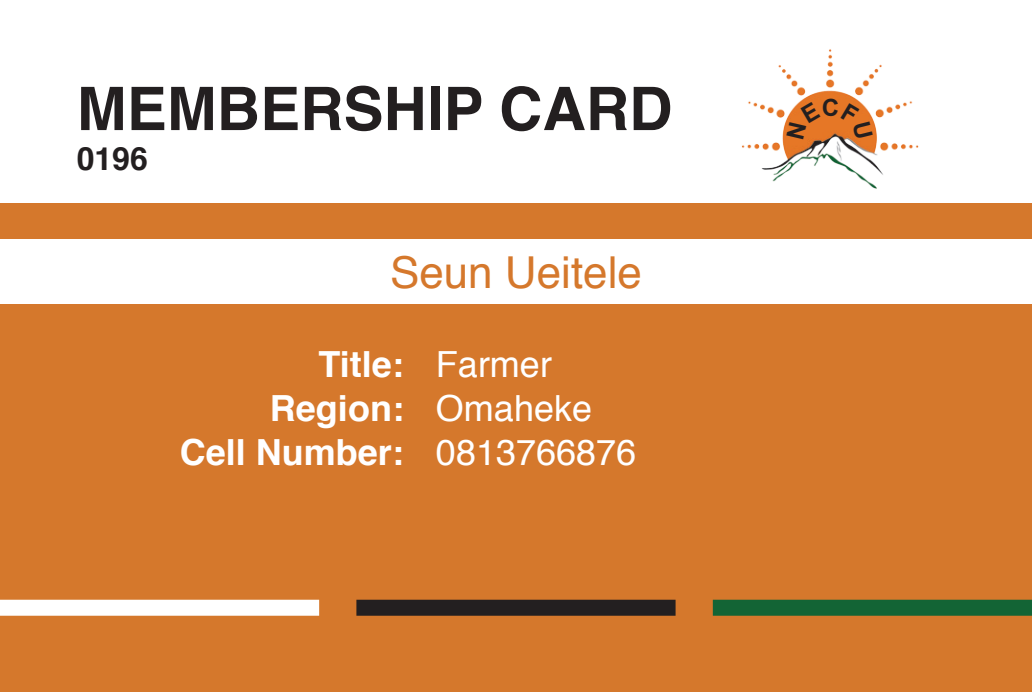
<style>
.page{position:relative;width:1032px;height:692px;background:#d5782c}
.page>*{position:absolute;margin:0;border:0;box-sizing:border-box;transform-origin:0 0}
.t1{font:700 60px "Helvetica";color:#231f20}
.t2{font:44px "Helvetica";color:#d5782c}
.t3{font:700 36px "Helvetica";color:#fff}
.t4{font:36px "Helvetica";color:#fff}
.t5{font:700 32px "Helvetica";color:#231f20}
</style>
<div class="page">
<div style="left:0;top:0;width:1032px;height:202px;background:#fff"></div>
<div style="left:0;top:239px;width:1032px;height:65px;background:#fff"></div>
<div style="left:0;top:599px;width:319px;height:16px;background:#fff"></div>
<div style="left:713px;top:599px;width:319px;height:16px;background:#136435"></div>
<div style="left:356px;top:599px;width:319px;height:16px;background:#231f20"></div>
<img style="left:741px;top:49px;width:178px;height:140px">
<svg style="left:786px;top:99px;width:87px;height:40px;background:#e68239"></svg>
<h1 class="t1" style="left:77px;top:60px;width:597px">MEMBERSHIP CARD</h1>
<p class="t5" style="left:77px;top:133px;width:73px">0196</p>
<p class="t2" style="left:390px;top:239px;width:253px">Seun Ueitele</p>
<p class="t3" style="left:319px;top:335px;width:87px">Title:</p>
<p class="t3" style="left:270px;top:379px;width:135px">Region:</p>
<p class="t3" style="left:180px;top:423px;width:226px">Cell Number:</p>
<p class="t4" style="left:436px;top:336px;width:117px">Farmer</p>
<p class="t4" style="left:436px;top:380px;width:158px">Omaheke</p>
<p class="t4" style="left:436px;top:424px;width:202px">0813766876</p>
</div>
